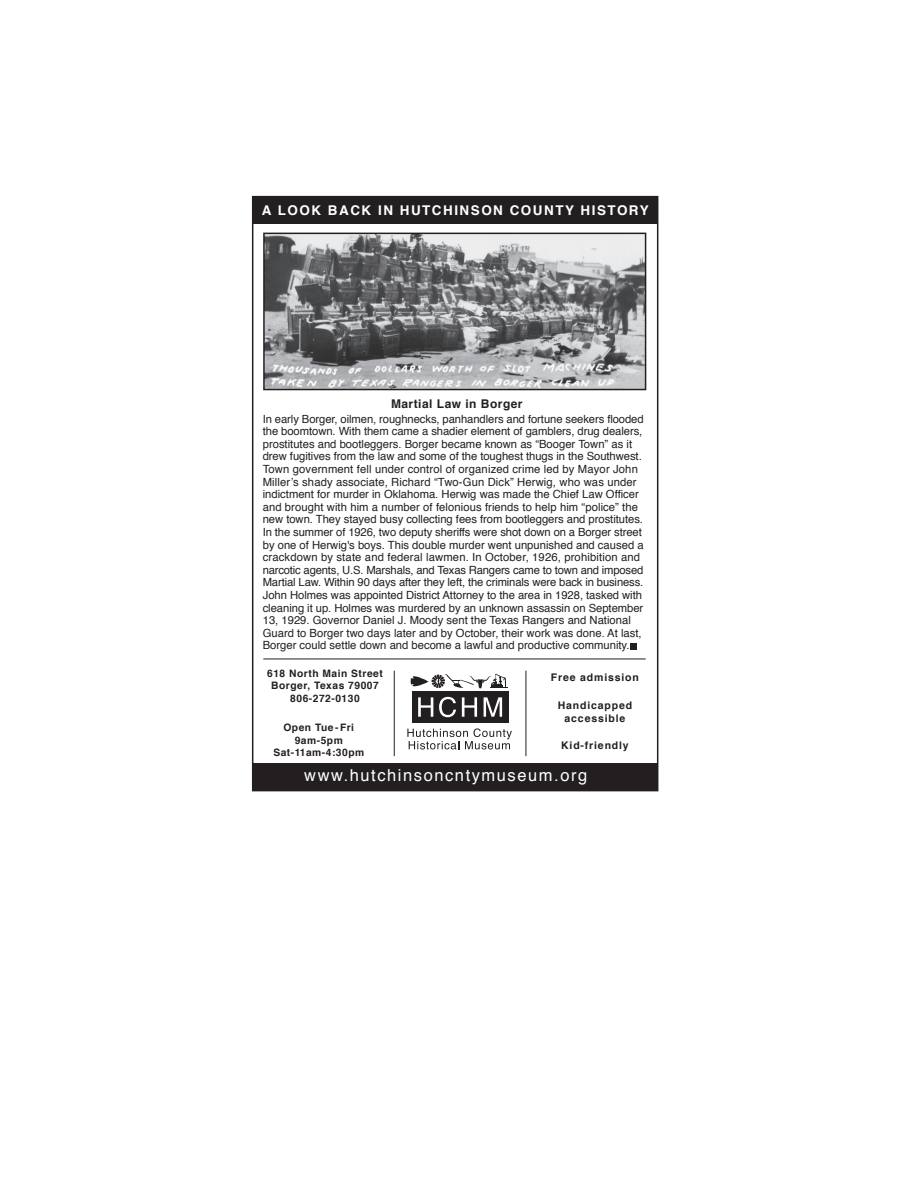
<style>
.page{position:relative;width:918px;height:1188px;background:#fff}
.page>*{position:absolute;margin:0;border:0;box-sizing:border-box;transform-origin:0 0}
.t1{font:16.5px "Helvetica";letter-spacing:.095em;color:#fff}
.t2{font:700 13.5px "Helvetica";letter-spacing:.115em;color:#fff}
.t3{font:700 12px "Helvetica";letter-spacing:.04em;color:#231f20}
.t4{font:11.25px/12.6px "Helvetica";color:#231f20}
.t5{font:700 10.5px/13.6px "Helvetica";letter-spacing:.08em;color:#231f20;text-align:center}
.t6{font:700 10.2px/12.5px "Helvetica";letter-spacing:.05em;color:#231f20;text-align:center}
</style>
<div class="page">
<img style="left:266px;top:236px;width:377px;height:151px">
<div style="left:263px;top:233px;width:383px;height:157px;border:2px solid #231f20"></div>
<div style="left:253px;top:197px;width:405px;height:27px;background:#231f20"></div>
<div style="left:253px;top:763px;width:405px;height:27px;background:#231f20"></div>
<div style="left:252px;top:196px;width:406px;height:595px;border:2px solid #231f20"></div>
<hr style="left:394px;top:671px;width:1px;height:85px;background:#231f20">
<hr style="left:526px;top:671px;width:1px;height:85px;background:#231f20">
<svg style="left:407px;top:728px;width:105px;height:22px"></svg>
<div style="left:412px;top:692px;width:96px;height:31px;background:#231f20"></div>
<svg style="left:418px;top:697px;width:15px;height:20px"></svg>
<svg style="left:439px;top:697px;width:17px;height:20px"></svg>
<svg style="left:462px;top:697px;width:15px;height:20px"></svg>
<svg style="left:484px;top:697px;width:18px;height:20px"></svg>
<svg style="left:411px;top:674px;width:96px;height:14px"></svg>
<hr style="left:263px;top:659px;width:383px;height:1px;background:#231f20">
<svg style="left:631px;top:643px;width:6px;height:6px"></svg>
<p class="t2" style="left:262px;top:199px;width:388px">A LOOK BACK IN HUTCHINSON COUNTY HISTORY</p>
<p class="t3" style="left:391px;top:394px;width:133px">Martial Law in Borger</p>
<p class="t4" style="left:263px;top:413px;width:382px">In early Borger, oilmen, roughnecks, panhandlers and fortune seekers flooded the boomtown. With them came a shadier element of gamblers, drug dealers, prostitutes and bootleggers. Borger became known as “Booger Town” as it drew fugitives from the law and some of the toughest thugs in the Southwest.<br>Town government fell under control of organized crime led by Mayor John Miller’s shady associate, Richard “Two-Gun Dick” Herwig, who was under indictment for murder in Oklahoma. Herwig was made the Chief Law Officer and brought with him a number of felonious friends to help him “police” the new town. They stayed busy collecting fees from bootleggers and prostitutes.<br>In the summer of 1926, two deputy sheriffs were shot down on a Borger street by one of Herwig's boys. This double murder went unpunished and caused a crackdown by state and federal lawmen. In October, 1926, prohibition and narcotic agents, U.S. Marshals, and Texas Rangers came to town and imposed Martial Law. Within 90 days after they left, the criminals were back in business.<br>John Holmes was appointed District Attorney to the area in 1928, tasked with cleaning it up. Holmes was murdered by an unknown assassin on September 13, 1929. Governor Daniel J. Moody sent the Texas Rangers and National Guard to Borger two days later and by October, their work was done. At last, Borger could settle down and become a lawful and productive community.</p>
<p class="t6" style="left:267px;top:667px;width:117px">618 North Main Street<br>Borger, Texas 79007<br>806-272-0130</p>
<p class="t6" style="left:273px;top:722px;width:92px">Open Tue-Fri<br>9am-5pm<br>Sat-11am-4:30pm</p>
<p class="t5" style="left:551px;top:671px;width:89px">Free admission</p>
<p class="t5" style="left:558px;top:698px;width:76px">Handicapped accessible</p>
<p class="t5" style="left:561px;top:739px;width:69px">Kid-friendly</p>
<h1 class="t1" style="left:304px;top:763px;width:285px">www.hutchinsoncntymuseum.org</h1>
</div>
